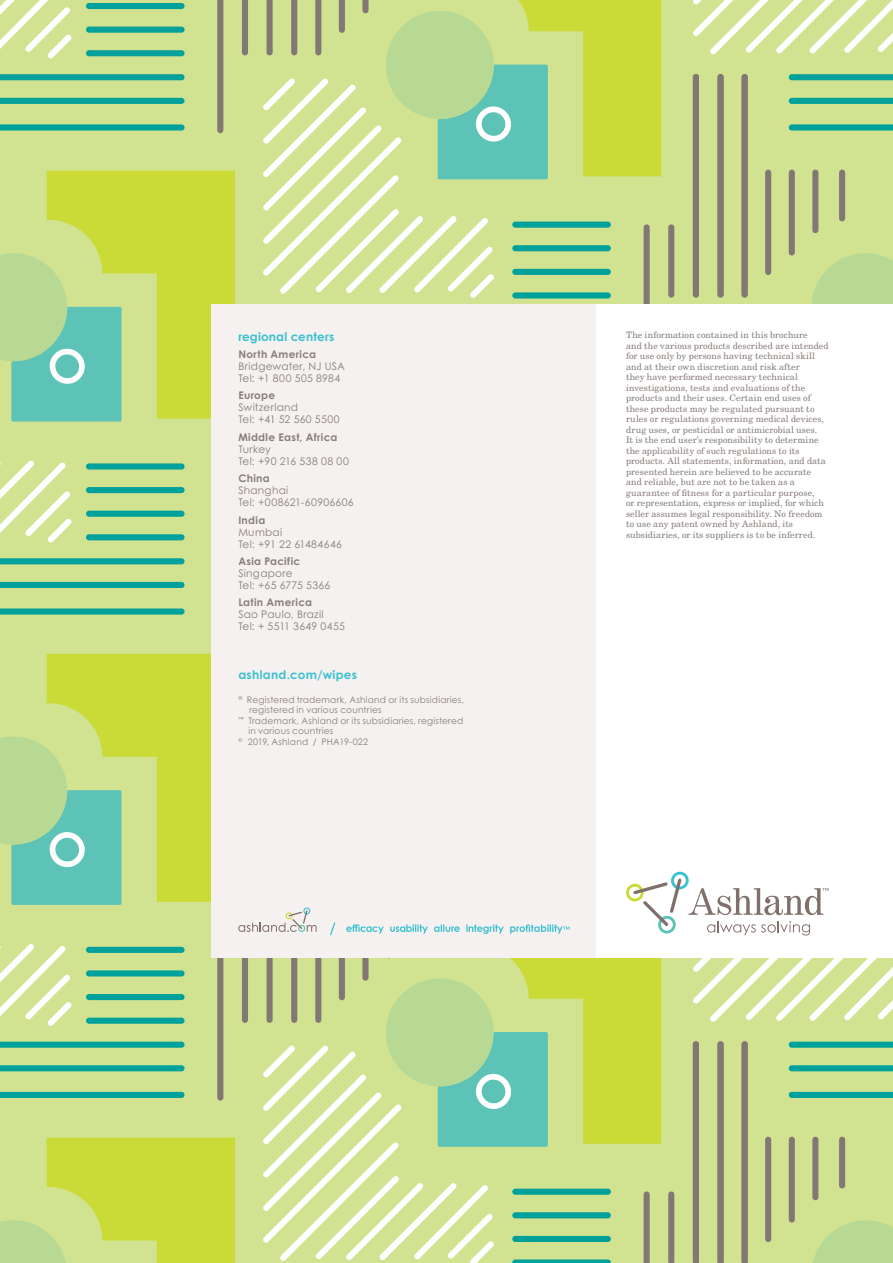
<style>
.page{position:relative;width:893px;height:1263px;background:#d1e291}
.page>*{position:absolute;margin:0;border:0;box-sizing:border-box;transform-origin:0 0}
.ASH_ashland_com_Disc{font:700 12px "Century Gothic Pro";letter-spacing:.02em;color:#3cc1ce}
.ASH_Regional_Info_mm{font:10.5px/12px "Century Gothic Pro";letter-spacing:.03em;color:#877e7a}
.ASH_Disclaimer{font:9px/10.5px "New Century Schlbk LT Pro";letter-spacing:.01em;color:#877e7a}
.ASH_Footnotes{font:9px/10.5px "Century Gothic Pro";letter-spacing:.025em;color:#877e7a}
.s1{font-weight:700}
</style>
<div class="page">
<svg style="left:789px;top:98px;width:104px;height:6px"></svg>
<svg style="left:789px;top:74px;width:104px;height:6px"></svg>
<svg style="left:789px;top:124px;width:104px;height:7px"></svg>
<svg style="left:693px;top:0;width:200px;height:55px"></svg>
<div style="left:812px;top:170px;width:6px;height:63px;background:#817873;border-radius:3px"></div>
<div style="left:789px;top:170px;width:6px;height:85px;background:#817873;border-radius:3px"></div>
<div style="left:765px;top:170px;width:6px;height:105px;background:#817873;border-radius:3px"></div>
<div style="left:742px;top:74px;width:6px;height:224px;background:#817873;border-radius:3px"></div>
<div style="left:717px;top:74px;width:7px;height:224px;background:#817873;border-radius:3px"></div>
<div style="left:693px;top:74px;width:6px;height:224px;background:#817873;border-radius:3px"></div>
<div style="left:668px;top:224px;width:6px;height:74px;background:#817873;border-radius:3px"></div>
<div style="left:644px;top:224px;width:6px;height:151px;background:#817873;border-radius:3px"></div>
<div style="left:839px;top:170px;width:6px;height:51px;background:#817873;border-radius:3px"></div>
<svg style="left:693px;top:253px;width:200px;height:52px"></svg>
<div style="left:510px;top:958px;width:151px;height:186px;background:#cadb37"></div>
<svg style="left:789px;top:1065px;width:104px;height:6px"></svg>
<svg style="left:789px;top:1042px;width:104px;height:6px"></svg>
<svg style="left:789px;top:1092px;width:104px;height:6px"></svg>
<svg style="left:813px;top:1220px;width:80px;height:43px"></svg>
<div style="left:812px;top:1137px;width:6px;height:63px;background:#817873;border-radius:3px"></div>
<div style="left:789px;top:1137px;width:6px;height:85px;background:#817873;border-radius:3px"></div>
<div style="left:765px;top:1137px;width:6px;height:105px;background:#817873;border-radius:3px"></div>
<svg style="left:742px;top:1041px;width:6px;height:222px"></svg>
<svg style="left:717px;top:1041px;width:7px;height:222px;background:#867e74"></svg>
<svg style="left:693px;top:1041px;width:6px;height:222px"></svg>
<svg style="left:668px;top:1191px;width:6px;height:72px"></svg>
<svg style="left:644px;top:1191px;width:6px;height:72px"></svg>
<div style="left:839px;top:1137px;width:6px;height:51px;background:#817873;border-radius:3px"></div>
<div style="left:86px;top:50px;width:99px;height:6px;background:#00a09b;border-radius:3px"></div>
<div style="left:86px;top:27px;width:99px;height:6px;background:#00a09b;border-radius:3px"></div>
<svg style="left:0;top:98px;width:185px;height:6px"></svg>
<svg style="left:0;top:74px;width:185px;height:6px"></svg>
<div style="left:86px;top:3px;width:99px;height:6px;background:#00a09b;border-radius:3px"></div>
<svg style="left:0;top:124px;width:185px;height:7px"></svg>
<svg style="left:242px;top:0;width:6px;height:55px"></svg>
<svg style="left:217px;top:0;width:6px;height:133px"></svg>
<svg style="left:0;top:0;width:72px;height:59px"></svg>
<div style="left:86px;top:534px;width:99px;height:6px;background:#00a09b;border-radius:3px"></div>
<div style="left:86px;top:511px;width:99px;height:6px;background:#00a09b;border-radius:3px"></div>
<svg style="left:0;top:582px;width:185px;height:6px"></svg>
<svg style="left:0;top:558px;width:185px;height:6px"></svg>
<div style="left:86px;top:487px;width:99px;height:6px;background:#00a09b;border-radius:3px"></div>
<div style="left:86px;top:463px;width:99px;height:6px;background:#00a09b;border-radius:3px"></div>
<svg style="left:47px;top:171px;width:188px;height:248px;fill:#cadb37"></svg>
<svg style="left:0;top:253px;width:122px;height:169px"></svg>
<svg style="left:0;top:608px;width:185px;height:7px"></svg>
<svg style="left:0;top:460px;width:72px;height:83px"></svg>
<svg style="left:263px;top:0;width:398px;height:298px"></svg>
<div style="left:86px;top:1018px;width:99px;height:6px;background:#00a09b;border-radius:3px"></div>
<div style="left:86px;top:994px;width:99px;height:6px;background:#00a09b;border-radius:3px"></div>
<svg style="left:0;top:1065px;width:185px;height:6px"></svg>
<svg style="left:0;top:1042px;width:185px;height:6px"></svg>
<div style="left:86px;top:970px;width:99px;height:6px;background:#00a09b;border-radius:3px"></div>
<div style="left:86px;top:947px;width:99px;height:6px;background:#00a09b;border-radius:3px"></div>
<svg style="left:47px;top:654px;width:164px;height:248px;fill:#cadb37"></svg>
<svg style="left:0;top:736px;width:122px;height:169px"></svg>
<svg style="left:0;top:1092px;width:185px;height:6px"></svg>
<div style="left:362px;top:895px;width:7px;height:86px;background:#817873;border-radius:3px"></div>
<div style="left:339px;top:895px;width:6px;height:105px;background:#817873;border-radius:3px"></div>
<div style="left:315px;top:799px;width:6px;height:224px;background:#817873;border-radius:3px"></div>
<div style="left:291px;top:799px;width:6px;height:224px;background:#817873;border-radius:3px"></div>
<div style="left:267px;top:799px;width:6px;height:224px;background:#817873;border-radius:3px"></div>
<div style="left:242px;top:949px;width:6px;height:74px;background:#817873;border-radius:3px"></div>
<div style="left:217px;top:949px;width:6px;height:151px;background:#817873;border-radius:3px"></div>
<svg style="left:0;top:944px;width:72px;height:82px"></svg>
<svg style="left:0;top:1138px;width:235px;height:125px"></svg>
<svg style="left:263px;top:978px;width:348px;height:285px"></svg>
<div style="left:211px;top:305px;width:682px;height:653px;background:#fff"></div>
<div style="left:211px;top:305px;width:385px;height:653px;background:#f5f1f1"></div>
<svg style="left:626px;top:871px;width:267px;height:151px"></svg>
<svg style="left:238px;top:907px;width:79px;height:25px"></svg>
<svg style="left:346px;top:924px;width:224px;height:10px"></svg>
<svg style="left:330px;top:922px;width:5px;height:13px"></svg>
<p class="ASH_ashland_com_Disc" style="left:238px;top:329px;width:98px">regional centers</p>
<p class="ASH_Regional_Info_mm" style="left:238px;top:348px;width:108px"><span class="s1">North America<br></span>Bridgewater, NJ USA<br>Tel: +1 800 505 8984</p>
<p class="ASH_Regional_Info_mm" style="left:238px;top:389px;width:103px"><span class="s1">Europe<br></span>Switzerland<br>Tel: +41 52 560 5500</p>
<p class="ASH_Regional_Info_mm" style="left:238px;top:431px;width:112px"><span class="s1">Middle East, Africa<br></span>Turkey<br>Tel: +90 216 538 08 00</p>
<p class="ASH_Regional_Info_mm" style="left:238px;top:472px;width:117px"><span class="s1">China<br></span>Shanghai<br>Tel: +008621-60906606</p>
<p class="ASH_Regional_Info_mm" style="left:238px;top:514px;width:105px"><span class="s1">India<br></span>Mumbai<br>Tel: +91 22 61484646</p>
<p class="ASH_Regional_Info_mm" style="left:238px;top:555px;width:94px"><span class="s1">Asia Pacific<br></span>Singapore<br>Tel: +65 6775 5366</p>
<p class="ASH_Regional_Info_mm" style="left:238px;top:596px;width:108px"><span class="s1">Latin America<br></span>Sao Paulo, Brazil<br>Tel: + 5511 3649 0455</p>
<p class="ASH_ashland_com_Disc" style="left:238px;top:667px;width:120px">ashland.com/wipes</p>
<p class="ASH_Footnotes" style="left:249px;top:694px;width:216px;text-indent:-11px"><sup>®</sup> Registered trademark, Ashland or its subsidiaries, registered in various countries</p>
<p class="ASH_Footnotes" style="left:248px;top:715px;width:216px;text-indent:-10px"><sup>™</sup> Trademark, Ashland or its subsidiaries, registered in various countries</p>
<p class="ASH_Footnotes" style="left:238px;top:736px;width:131px"><sup>©</sup> 2019, Ashland / PHA19-022</p>
<p class="ASH_Disclaimer" style="left:626px;top:330px;width:204px">The information contained in this brochure<br>and the various products described are intended for use only by persons having technical skill and at their own discretion and risk after<br>they have performed necessary technical investigations, tests and evaluations of the products and their uses. Certain end uses of these products may be regulated pursuant to rules or regulations governing medical devices, drug uses, or pesticidal or antimicrobial uses.<br>It is the end user’s responsibility to determine the applicability of such regulations to its products. All statements, information, and data presented herein are believed to be accurate and reliable, but are not to be taken as a guarantee of fitness for a particular purpose,<br>or representation, express or implied, for which seller assumes legal responsibility. No freedom to use any patent owned by Ashland, its subsidiaries, or its suppliers is to be inferred.</p>
</div>
